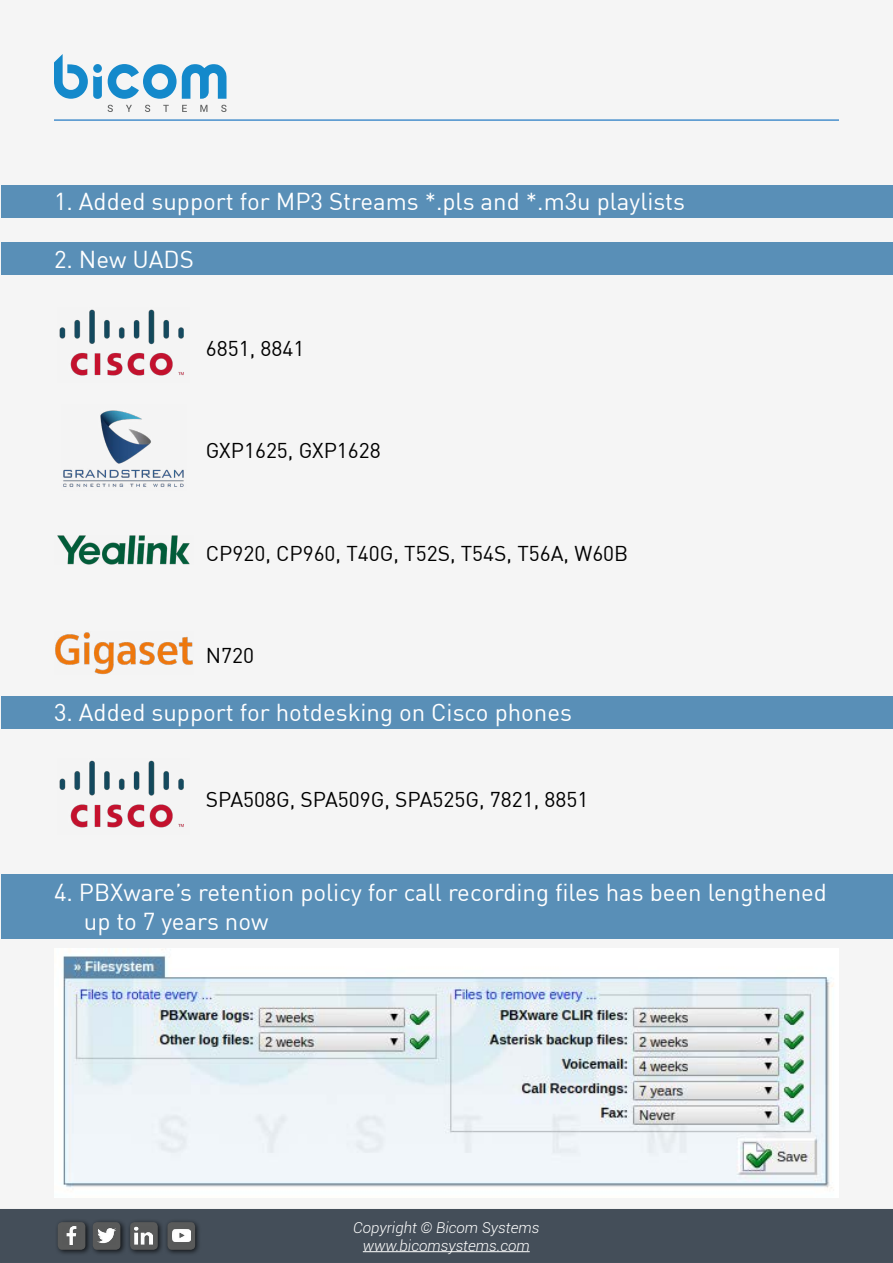
<style>
.page{position:relative;width:893px;height:1263px;background:#fff}
.page>*{position:absolute;margin:0;border:0;box-sizing:border-box;transform-origin:0 0}
.t1{font:24px/28.8px "DIN";color:#fff}
.t2{font:21px "DIN";color:#000}
.t3{font:italic 300 15px/18px "Roboto";color:#fff;text-align:center}
</style>
<div class="page">
<div style="left:0;top:1px;width:893px;height:1261px;background:#f5f5f5"></div>
<div style="left:1px;top:875px;width:891px;height:64px;background:#598fb7"></div>
<div style="left:1px;top:696px;width:891px;height:33px;background:#598fb7"></div>
<div style="left:1px;top:242px;width:891px;height:33px;background:#598fb7"></div>
<div style="left:1px;top:185px;width:891px;height:33px;background:#598fb7"></div>
<img style="left:63px;top:956px;width:766px;height:231px">
<svg style="left:108px;top:105px;width:5px;height:7px"></svg>
<svg style="left:126px;top:105px;width:6px;height:7px"></svg>
<svg style="left:145px;top:105px;width:5px;height:7px"></svg>
<svg style="left:163px;top:105px;width:6px;height:7px"></svg>
<svg style="left:182px;top:105px;width:5px;height:7px"></svg>
<svg style="left:200px;top:105px;width:7px;height:7px"></svg>
<svg style="left:221px;top:105px;width:5px;height:7px"></svg>
<svg style="left:54px;top:54px;width:48px;height:45px"></svg>
<div style="left:93px;top:64px;width:9px;height:9px;background:#1489cb;border-radius:50%"></div>
<svg style="left:108px;top:64px;width:118px;height:35px"></svg>
<hr style="left:54px;top:119px;width:785px;height:2px;background:#488fcc">
<div style="left:1px;top:1210px;width:891px;height:52px;background:#444e59"></div>
<div style="left:0;top:1209px;width:893px;height:54px;border:2px solid #444e59"></div>
<div style="left:54px;top:1218px;width:38px;height:38px;background:#000;opacity:.75"></div>
<div style="left:58px;top:1222px;width:27px;height:28px;background:#595a5a;border-radius:4px"></div>
<img style="left:66px;top:1227px;width:11px;height:18px">
<div style="left:89px;top:1218px;width:38px;height:38px;background:#000;opacity:.75"></div>
<div style="left:93px;top:1222px;width:27px;height:28px;background:#595a5a;border-radius:4px"></div>
<img style="left:98px;top:1228px;width:18px;height:15px">
<div style="left:126px;top:1218px;width:38px;height:38px;background:#000;opacity:.75"></div>
<div style="left:130px;top:1222px;width:28px;height:28px;background:#595a5a;border-radius:4px"></div>
<img style="left:135px;top:1227px;width:18px;height:18px">
<div style="left:164px;top:1218px;width:38px;height:38px;background:#000;opacity:.75"></div>
<div style="left:167px;top:1222px;width:28px;height:28px;background:#595a5a;border-radius:4px"></div>
<img style="left:172px;top:1229px;width:18px;height:13px">
<hr style="left:363px;top:1251px;width:167px;height:1px;background:#fff">
<img style="left:59px;top:309px;width:125px;height:67px">
<img style="left:59px;top:760px;width:125px;height:68px">
<img style="left:57px;top:536px;width:133px;height:29px">
<img style="left:63px;top:410px;width:121px;height:77px">
<img style="left:55px;top:632px;width:138px;height:42px">
<p class="t1" style="left:54px;top:187px;width:633px">1. Added support for MP3 Streams *.pls and *.m3u playlists</p>
<p class="t1" style="left:54px;top:244px;width:141px">2. New UADS</p>
<p class="t2" style="left:206px;top:335px;width:100px">6851, 8841</p>
<p class="t2" style="left:206px;top:437px;width:176px">GXP1625, GXP1628</p>
<p class="t2" style="left:206px;top:540px;width:424px">CP920, CP960, T40G, T52S, T54S, T56A, W60B</p>
<p class="t2" style="left:206px;top:642px;width:50px">N720</p>
<p class="t1" style="left:54px;top:697px;width:520px">3. Added support for hotdesking on Cisco phones</p>
<p class="t2" style="left:206px;top:786px;width:384px">SPA508G, SPA509G, SPA525G, 7821, 8851</p>
<p class="t1" style="left:84px;top:878px;width:745px;text-indent:-30px">4. PBXware’s retention policy for call recording files has been lengthened up to 7 years now</p>
<p class="t3" style="left:353px;top:1218px;width:188px">Copyright © Bicom Systems www.bicomsystems.com</p>
</div>
